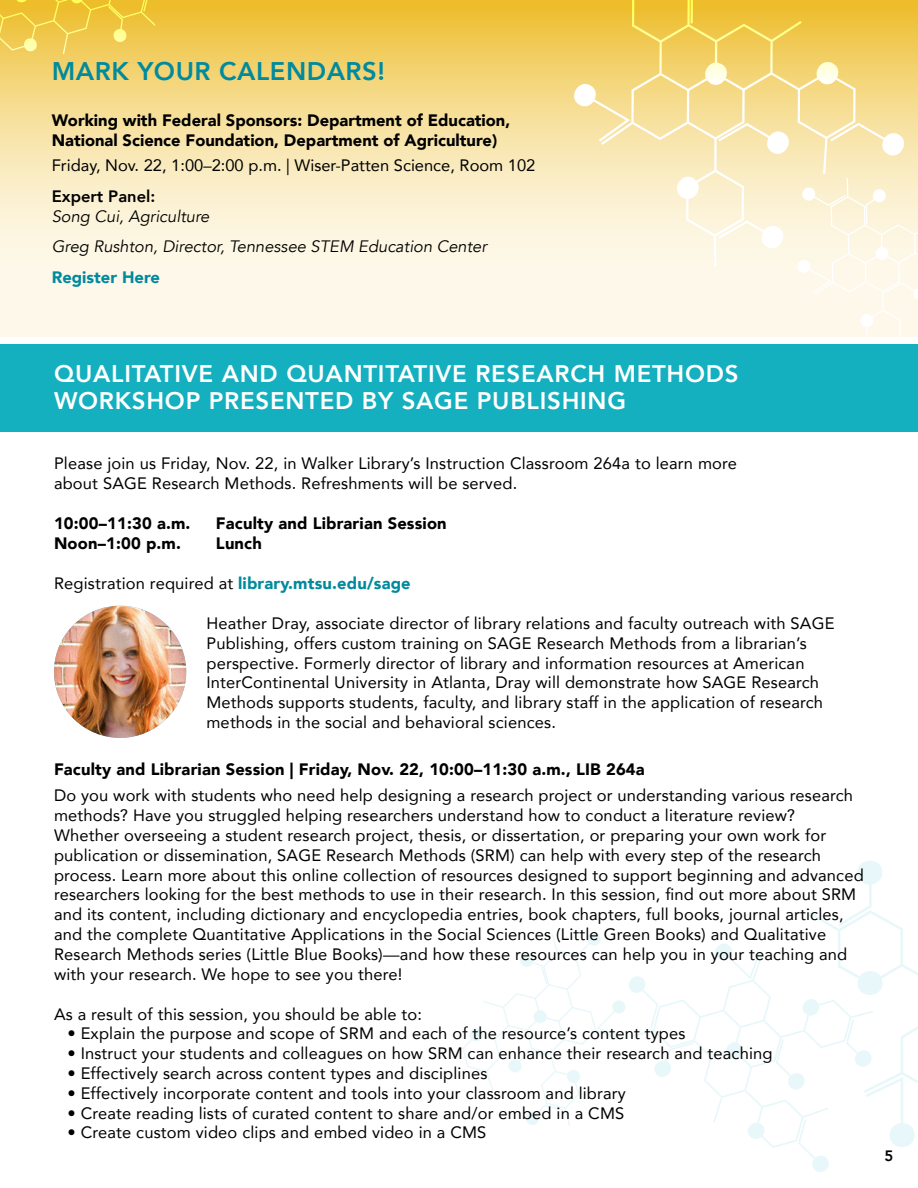
<style>
.page{position:relative;width:918px;height:1188px;background:#fff}
.page>*{position:absolute;margin:0;border:0;box-sizing:border-box;transform-origin:0 0}
.t1{font:800 25.5px "Avenir";letter-spacing:.02em;color:#008a9e}
.t2{font:800 24px/27px "Avenir";letter-spacing:.03em;color:#fff}
.Text_11_pt{font:16.5px/19.8px "Avenir";letter-spacing:.01em;color:#000}
.Text_11_pt-2{font:900 16.5px/19.8px "Avenir";color:#000}
.Text_11_pt-3{font:italic 16.5px/19.8px "Avenir";color:#000}
.Text_11_pt-4{font:900 16.5px "Avenir";color:#008a9e}
.t3{font:800 15px "Avenir";color:#000}
.s1{font-weight:800;font-style:normal}
.s2{font-weight:900;color:#008a9e}
</style>
<div class="page">
<svg style="left:693px;top:954px;width:83px;height:194px"></svg>
<svg style="left:711px;top:944px;width:49px;height:35px"></svg>
<svg style="left:776px;top:861px;width:142px;height:311px"></svg>
<svg style="left:462px;top:932px;width:231px;height:194px"></svg>
<svg style="left:0;top:0;width:918px;height:337px;background:#f8e7b2"></svg>
<svg style="left:0;top:0;width:178px;height:54px;background:#f0c848"></svg>
<svg style="left:797px;top:178px;width:121px;height:159px;background:#fcf6e5"></svg>
<svg style="left:601px;top:0;width:255px;height:267px;background:#f7e1a0"></svg>
<svg style="left:830px;top:123px;width:80px;height:37px"></svg>
<svg style="left:718px;top:220px;width:72px;height:32px"></svg>
<svg style="left:568px;top:80px;width:62px;height:62px;background:#f7e3a6"></svg>
<svg style="left:691px;top:0;width:40px;height:23px"></svg>
<svg style="left:718px;top:123px;width:77px;height:35px"></svg>
<svg style="left:742px;top:431px;width:176px;height:1px"></svg>
<div style="left:0;top:344px;width:918px;height:87px;background:#14b0bf"></div>
<img style="left:54px;top:606px;width:132px;height:132px;border-radius:65px">
<p class="t1" style="left:52px;top:51px;width:335px">MARK YOUR CALENDARS!</p>
<p class="Text_11_pt-2" style="left:52px;top:110px;width:460px">Working with Federal Sponsors: Department of Education,<br>National Science Foundation, Department of Agriculture)</p>
<p class="Text_11_pt" style="left:52px;top:155px;width:485px">Friday, Nov. 22, 1:00–2:00 p.m. | Wiser-Patten Science, Room 102</p>
<p class="Text_11_pt-3" style="left:52px;top:187px;width:159px"><span class="s1">Expert Panel:<br></span>Song Cui, Agriculture</p>
<p class="Text_11_pt-3" style="left:52px;top:237px;width:437px">Greg Rushton, Director, Tennessee STEM Education Center</p>
<p class="Text_11_pt-4" style="left:52px;top:263px;width:110px">Register Here</p>
<p class="t2" style="left:54px;top:361px;width:686px">QUALITATIVE AND QUANTITATIVE RESEARCH METHODS<br>WORKSHOP PRESENTED BY SAGE PUBLISHING</p>
<p class="Text_11_pt" style="left:54px;top:453px;width:685px">Please join us Friday, Nov. 22, in Walker Library’s Instruction Classroom 264a to learn more about SAGE Research Methods. Refreshments will be served.</p>
<p class="Text_11_pt-2" style="left:54px;top:513px;width:138px">10:00–11:30 a.m.</p>
<p class="Text_11_pt-2" style="left:216px;top:513px;width:232px">Faculty and Librarian Session</p>
<p class="Text_11_pt-2" style="left:54px;top:533px;width:129px">Noon–1:00 p.m.</p>
<p class="Text_11_pt-2" style="left:216px;top:533px;width:47px">Lunch</p>
<p class="Text_11_pt" style="left:54px;top:573px;width:358px">Registration required at <span class="s2">library.mtsu.edu/sage</span></p>
<p class="Text_11_pt" style="left:206px;top:613px;width:630px">Heather Dray, associate director of library relations and faculty outreach with SAGE Publishing, offers custom training on SAGE Research Methods from a librarian’s perspective. Formerly director of library and information resources at American InterContinental University in Atlanta, Dray will demonstrate how SAGE Research Methods supports students, faculty, and library staff in the application of research methods in the social and behavioral sciences.</p>
<p class="Text_11_pt-2" style="left:54px;top:759px;width:592px">Faculty and Librarian Session | Friday, Nov. 22, 10:00–11:30 a.m., LIB 264a</p>
<p class="Text_11_pt" style="left:54px;top:785px;width:811px">Do you work with students who need help designing a research project or understanding various research methods? Have you struggled helping researchers understand how to conduct a literature review?<br>Whether overseeing a student research project, thesis, or dissertation, or preparing your own work for publication or dissemination, SAGE Research Methods (SRM) can help with every step of the research process. Learn more about this online collection of resources designed to support beginning and advanced researchers looking for the best methods to use in their research. In this session, find out more about SRM and its content, including dictionary and encyclopedia entries, book chapters, full books, journal articles, and the complete Quantitative Applications in the Social Sciences (Little Green Books) and Qualitative Research Methods series (Little Blue Books)—and how these resources can help you in your teaching and with your research. We hope to see you there!</p>
<p class="Text_11_pt" style="left:54px;top:1004px;width:370px">As a result of this session, you should be able to:</p>
<p class="Text_11_pt" style="left:68px;top:1023px;width:620px">• Explain the purpose and scope of SRM and each of the resource’s content types</p>
<p class="Text_11_pt" style="left:68px;top:1043px;width:707px">• Instruct your students and colleagues on how SRM can enhance their research and teaching</p>
<p class="Text_11_pt" style="left:68px;top:1063px;width:421px">• Effectively search across content types and disciplines</p>
<p class="Text_11_pt" style="left:68px;top:1083px;width:560px">• Effectively incorporate content and tools into your classroom and library</p>
<p class="Text_11_pt" style="left:68px;top:1103px;width:558px">• Create reading lists of curated content to share and/or embed in a CMS</p>
<p class="Text_11_pt" style="left:68px;top:1122px;width:420px">• Create custom video clips and embed video in a CMS</p>
<p class="t3" style="left:884px;top:1144px;width:10px">5</p>
</div>
